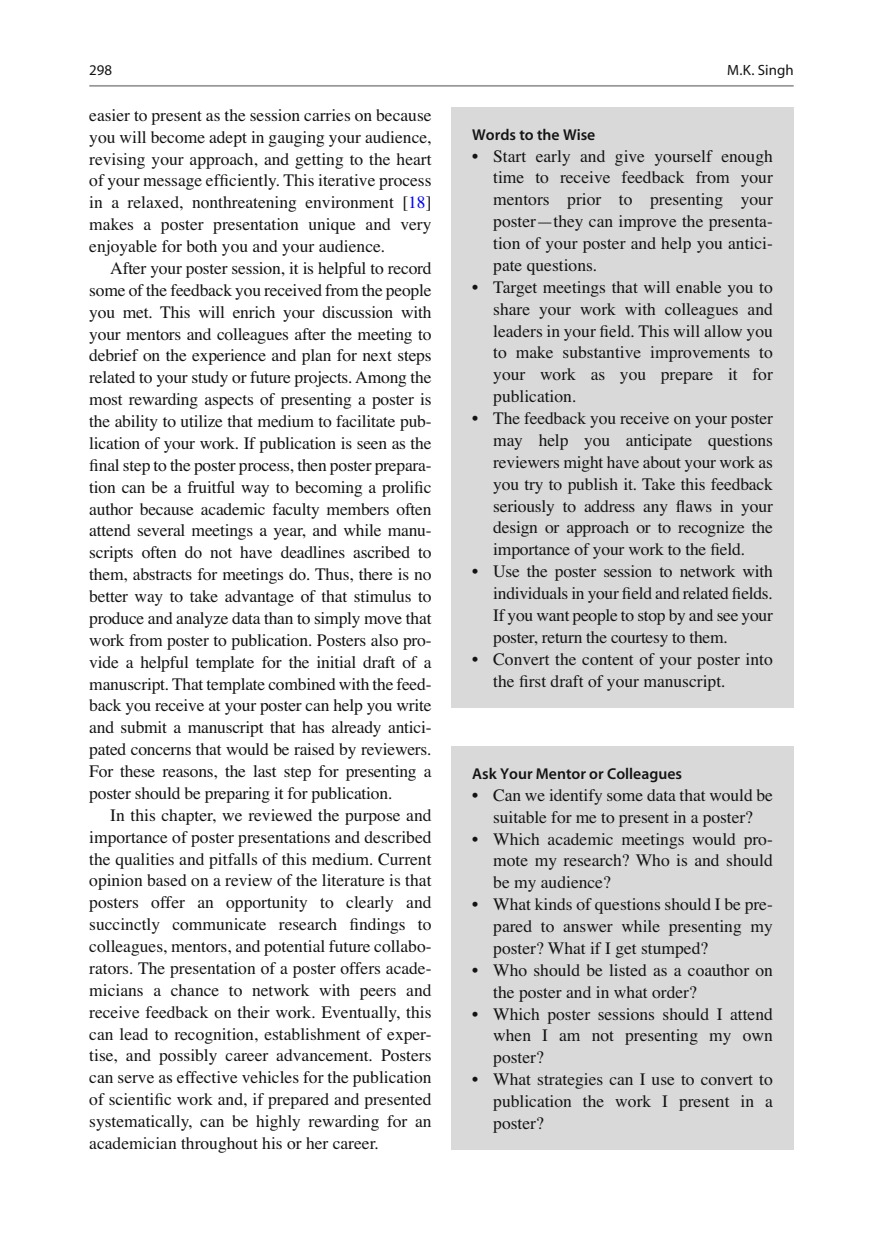
<style>
.page{position:relative;width:883px;height:1260px;background:#fff}
.page>*{position:absolute;margin:0;border:0;box-sizing:border-box;transform-origin:0 0}
.t1{font:17.5px/21.9px "Times";color:#131413;text-align:justify}
.t2{font:600 15.75px "Myriad";color:#131413}
.t3{font:14.88px "Myriad";letter-spacing:.005em;color:#131413}
.s1{color:#00f}
</style>
<div class="page">
<hr style="left:89px;top:85px;width:705px;height:2px;background:#989898">
<div style="left:451px;top:107px;width:343px;height:600px;background:#d9d9d9"></div>
<div style="left:451px;top:746px;width:343px;height:404px;background:#d9d9d9"></div>
<p class="t3" style="left:89px;top:64px;width:24px">298</p>
<p class="t3" style="left:727px;top:64px;width:68px">M.K. Singh</p>
<p class="t1" style="left:89px;top:106px;width:344px">easier to present as the session carries on because you will become adept in gauging your audience, revising your approach, and getting to the heart of your message ef fi ciently. This iterative process in a relaxed, nonthreatening environment [ <span class="s1">18</span> ] makes a poster presentation unique and very enjoyable for both you and your audience.</p>
<p class="t1" style="left:89px;top:259px;width:344px;text-indent:21px">After your poster session, it is helpful to record some of the feedback you received from the people you met. This will enrich your discussion with your mentors and colleagues after the meeting to debrief on the experience and plan for next steps related to your study or future projects. Among the most rewarding aspects of presenting a poster is the ability to utilize that medium to facilitate pub&shy;lication of your work. If publication is seen as the fi nal step to the poster process, then poster prepara&shy;tion can be a fruitful way to becoming a proli fi c author because academic faculty members often attend several meetings a year, and while manu&shy;scripts often do not have deadlines ascribed to them, abstracts for meetings do. Thus, there is no better way to take advantage of that stimulus to produce and analyze data than to simply move that work from poster to publication. Posters also pro&shy;vide a helpful template for the initial draft of a manuscript. That template combined with the feed&shy;back you receive at your poster can help you write and submit a manuscript that has already antici&shy;pated concerns that would be raised by reviewers.<br>For these reasons, the last step for presenting a poster should be preparing it for publication.</p>
<p class="t1" style="left:89px;top:806px;width:344px;text-indent:21px">In this chapter, we reviewed the purpose and importance of poster presentations and described the qualities and pitfalls of this medium. Current opinion based on a review of the literature is that posters offer an opportunity to clearly and succinctly communicate research fi ndings to colleagues, mentors, and potential future collabo&shy;rators. The presentation of a poster offers acade&shy;micians a chance to network with peers and receive feedback on their work. Eventually, this can lead to recognition, establishment of exper&shy;tise, and possibly career advancement. Posters can serve as effective vehicles for the publication of scienti fi c work and, if prepared and presented systematically, can be highly rewarding for an academician throughout his or her career.</p>
<p class="t2" style="left:472px;top:128px;width:125px">Words to the Wise</p>
<p class="t1" style="left:493px;top:146px;width:281px;text-indent:-21px">• Start early and give yourself enough time to receive feedback from your mentors prior to presenting your poster—they can improve the presenta&shy;tion of your poster and help you antici&shy;pate questions.</p>
<p class="t1" style="left:493px;top:278px;width:281px;text-indent:-21px">• Target meetings that will enable you to share your work with colleagues and leaders in your field. This will allow you to make substantive improvements to your work as you prepare it for publication.</p>
<p class="t1" style="left:493px;top:409px;width:281px;text-indent:-21px">• The feedback you receive on your poster may help you anticipate questions reviewers might have about your work as you try to publish it. Take this feedback seriously to address any flaws in your design or approach or to recognize the importance of your work to the field.</p>
<p class="t1" style="left:493px;top:562px;width:281px;text-indent:-21px">• Use the poster session to network with individuals in your field and related fields.<br>If you want people to stop by and see your poster, return the courtesy to them.</p>
<p class="t1" style="left:493px;top:650px;width:281px;text-indent:-21px">• Convert the content of your poster into the first draft of your manuscript.</p>
<p class="t2" style="left:472px;top:768px;width:211px">Ask Your Mentor or Colleagues</p>
<p class="t1" style="left:472px;top:786px;width:302px;text-align:center">• Can we identify some data that would be suitable for me to present in a poster?</p>
<p class="t1" style="left:493px;top:829px;width:281px;text-indent:-21px">• Which academic meetings would pro&shy;mote my research? Who is and should be my audience?</p>
<p class="t1" style="left:493px;top:895px;width:281px;text-indent:-21px">• What kinds of questions should I be pre&shy;pared to answer while presenting my poster? What if I get stumped?</p>
<p class="t1" style="left:493px;top:961px;width:281px;text-indent:-21px">• Who should be listed as a coauthor on the poster and in what order?</p>
<p class="t1" style="left:493px;top:1004px;width:281px;text-indent:-21px">• Which poster sessions should I attend when I am not presenting my own poster?</p>
<p class="t1" style="left:493px;top:1070px;width:281px;text-indent:-21px">• What strategies can I use to convert to publication the work I present in a poster?</p>
</div>
